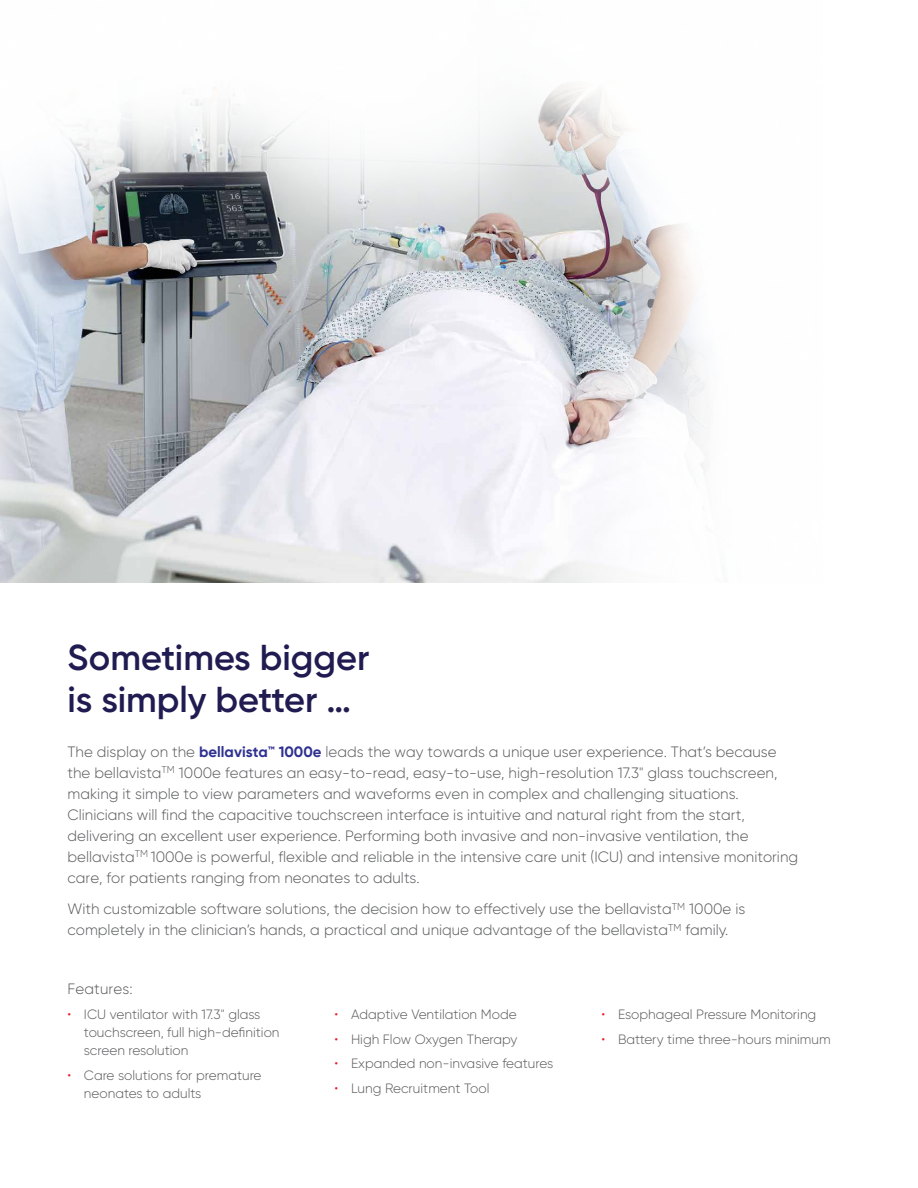
<style>
.page{position:relative;width:918px;height:1188px;background:#fff}
.page>*{position:absolute;margin:0;border:0;box-sizing:border-box;transform-origin:0 0}
.t1{font:600 36px/42px "Gilroy";color:#201c51}
.t2{font:300 15px/21px "Gilroy";color:#58595b}
.t3{font:300 13.5px/18px "Gilroy";color:#58595b}
.s1{font-weight:700;color:#2f3191}
.s2{color:#e81d2d}
</style>
<div class="page">
<img style="left:0;top:84px;width:708px;height:498px">
<h1 class="t1" style="left:68px;top:636px;width:304px">Sometimes bigger is simply better …</h1>
<p class="t2" style="left:68px;top:741px;width:732px">The display on the <span class="s1">bellavista™ 1000e</span> leads the way towards a unique user experience. That’s because the bellavista<sup>TM</sup> 1000e features an easy-to-read, easy-to-use, high-resolution 17.3" glass touchscreen, making it simple to view parameters and waveforms even in complex and challenging situations.<br>Clinicians will find the capacitive touchscreen interface is intuitive and natural right from the start, delivering an excellent user experience. Performing both invasive and non-invasive ventilation, the bellavista<sup>TM</sup> 1000e is powerful, flexible and reliable in the intensive care unit (ICU) and intensive monitoring care, for patients ranging from neonates to adults.</p>
<p class="t2" style="left:68px;top:898px;width:679px">With customizable software solutions, the decision how to effectively use the bellavista<sup>TM</sup> 1000e is completely in the clinician’s hands, a practical and unique advantage of the bellavista<sup>TM</sup> family.</p>
<p class="t2" style="left:68px;top:978px;width:67px">Features:</p>
<p class="t3" style="left:84px;top:1005px;width:197px;text-indent:-16px"><span class="s2">•</span> ICU ventilator with 17.3" glass touchscreen, full high-definition screen resolution</p>
<p class="t3" style="left:84px;top:1066px;width:179px;text-indent:-16px"><span class="s2">•</span> Care solutions for premature neonates to adults</p>
<p class="t3" style="left:335px;top:1005px;width:184px"><span class="s2">•</span> Adaptive Ventilation Mode</p>
<p class="t3" style="left:335px;top:1030px;width:185px"><span class="s2">•</span> High Flow Oxygen Therapy</p>
<p class="t3" style="left:335px;top:1054px;width:220px"><span class="s2">•</span> Expanded non-invasive features</p>
<p class="t3" style="left:335px;top:1079px;width:157px"><span class="s2">•</span> Lung Recruitment Tool</p>
<p class="t3" style="left:602px;top:1005px;width:216px"><span class="s2">•</span> Esophageal Pressure Monitoring</p>
<p class="t3" style="left:602px;top:1030px;width:231px"><span class="s2">•</span> Battery time three-hours minimum</p>
</div>
